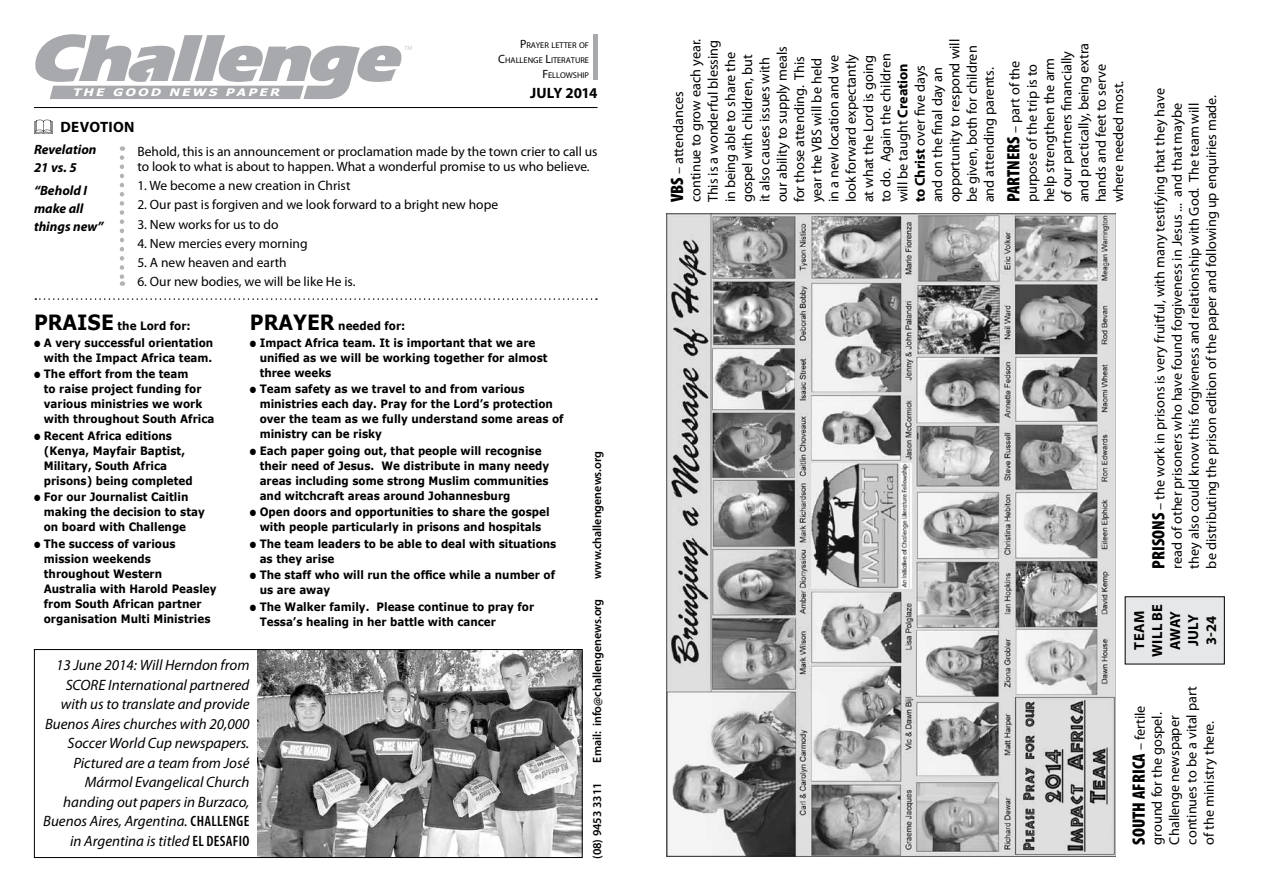
<style>
.page{position:relative;width:1263px;height:893px;background:#fff}
.page>*{position:absolute;margin:0;border:0;box-sizing:border-box;transform-origin:0 0}
.t1{font:900 condensed 18px "Myriad Pro";color:#000}
.t2{font:italic 15px/19.5px "Myriad Pro";color:#000;text-align:right}
.t3{font:700 15px "Myriad Pro";letter-spacing:.01em;color:#000}
.t4{font:700 14.55px/18px "Myriad Pro";letter-spacing:.02em;color:#000;text-align:center}
.t5{font:14.25px/17.2px "Myriad Pro";color:#000}
.t6{font:13.5px/14.9px "Myriad Pro";color:#000}
.t7{font:italic 700 13.5px/18px "Myriad Pro";color:#000}
.t8{font:600 12px "Myriad Pro";color:#000}
.t9{font:700 11.55px/15px "Verdana";color:#000;scale:.9 1}
.t10{font:italic 700 10.35px "Tahoma";color:#fff;scale:1.29 1}
.t11{font:8.4px/15px "Myriad Pro";color:#000;text-align:right}
.t12{font:6px "Myriad Pro";color:#c7c8ca}
.s1{font-size:12px}
.s2{font-style:inherit}
.s3{font-size:21px}
.s4{font-weight:600;font-style:normal;font-stretch:condensed}
.s5{font-weight:900;font-stretch:condensed;font-size:18px}
.s6{font-weight:700}
.s7{font-weight:400;font-stretch:normal;font-size:14.25px}
</style>
<div class="page">
<hr style="left:34px;top:107px;width:563px;height:1px;background:#000">
<hr style="left:593px;top:34px;width:4px;height:46px;background:#a7a9ac">
<svg style="left:35px;top:34px;width:367px;height:65px"></svg>
<svg style="left:34px;top:120px;width:19px;height:14px"></svg>
<svg style="left:120px;top:158px;width:4px;height:128px"></svg>
<svg style="left:35px;top:298px;width:562px;height:2px"></svg>
<img style="left:666px;top:214px;width:449px;height:643px">
<div style="left:1125px;top:597px;width:99px;height:67px;background:#e6e7e8"></div>
<img style="left:258px;top:651px;width:323px;height:205px">
<div style="left:34px;top:649px;width:549px;height:209px;border:1px solid #000"></div>
<p class="t12" style="left:404px;top:44px;width:9px">TM</p>
<p class="t11" style="left:498px;top:37px;width:92px"><span class="s1">P</span>RAYER LETTER OF<br><span class="s1">C</span>HALLENGE <span class="s1">L</span>ITERATURE<br><span class="s1">F</span>ELLOWSHIP</p>
<p class="t10" style="left:72px;top:85px;width:165px">THE GOOD NEWS PAPER</p>
<p class="t3" style="left:530px;top:83px;width:69px">JULY <span class="s2">2014</span></p>
<p class="t3" style="left:61px;top:118px;width:76px">DEVOTION</p>
<p class="t7" style="left:34px;top:140px;width:64px">Revelation<br>21 vs. 5</p>
<p class="t7" style="left:34px;top:181px;width:71px">“Behold I make all things new”</p>
<p class="t6" style="left:137px;top:144px;width:462px">Behold, this is an announcement or proclamation made by the town crier to call us to look to what is about to happen. What a wonderful promise to us who believe.</p>
<p class="t6" style="left:137px;top:178px;width:215px">1. We become a new creation in Christ</p>
<p class="t6" style="left:137px;top:197px;width:362px">2. Our past is forgiven and we look forward to a bright new hope</p>
<p class="t6" style="left:137px;top:216px;width:143px">3. New works for us to do</p>
<p class="t6" style="left:137px;top:235px;width:172px">4. New mercies every morning</p>
<p class="t6" style="left:137px;top:255px;width:151px">5. A new heaven and earth</p>
<p class="t6" style="left:137px;top:274px;width:220px">6. Our new bodies, we will be like He is.</p>
<p class="t9" style="left:34px;top:318px;width:176px"><span class="s3">PRAISE</span> the Lord for:</p>
<p class="t9" style="left:34px;top:335px;width:201px;text-align:right">● A very successful orientation with the Impact Africa team.</p>
<p class="t9" style="left:44px;top:366px;width:191px;text-indent:-10px">● The effort from the team<br>to raise project funding for various ministries we work with throughout South Africa</p>
<p class="t9" style="left:44px;top:428px;width:167px;text-indent:-10px">● Recent Africa editions (Kenya, Mayfair Baptist,<br>Military, South Africa prisons) being completed</p>
<p class="t9" style="left:44px;top:489px;width:180px;text-indent:-10px">● For our Journalist Caitlin making the decision to stay on board with Challenge</p>
<p class="t9" style="left:44px;top:536px;width:193px;text-indent:-10px">● The success of various mission weekends throughout Western<br>Australia with Harold Peasley from South African partner organisation Multi Ministries</p>
<p class="t9" style="left:250px;top:318px;width:174px"><span class="s3">PRAYER</span> needed for:</p>
<p class="t9" style="left:260px;top:335px;width:321px;text-indent:-10px">● Impact Africa team. It is important that we are unified as we will be working together for almost three weeks</p>
<p class="t9" style="left:260px;top:381px;width:339px;text-indent:-10px">● Team safety as we travel to and from various ministries each day. Pray for the Lord’s protection over the team as we fully understand some areas of ministry can be risky</p>
<p class="t9" style="left:260px;top:443px;width:323px;text-indent:-10px">● Each paper going out, that people will recognise their need of Jesus. We distribute in many needy areas including some strong Muslim communities and witchcraft areas around Johannesburg</p>
<p class="t9" style="left:250px;top:504px;width:335px;text-align:center">● Open doors and opportunities to share the gospel with people particularly in prisons and hospitals</p>
<p class="t9" style="left:260px;top:536px;width:331px;text-indent:-10px">● The team leaders to be able to deal with situations as they arise</p>
<p class="t9" style="left:260px;top:567px;width:330px;text-indent:-10px">● The staff who will run the office while a number of us are away</p>
<p class="t9" style="left:260px;top:599px;width:306px;text-indent:-10px">● The Walker family. Please continue to pray for<br>Tessa’s healing in her battle with cancer</p>
<p class="t2" style="left:43px;top:655px;width:208px">13 June 2014: Will Herndon from<br>SCORE International partnered with us to translate and provide<br>Buenos Aires churches with 20,000<br>Soccer World Cup newspapers.<br>Pictured are a team from José<br>Mármol Evangelical Church handing out papers in Burzaco,<br>Buenos Aires, Argentina. <span class="s4">CHALLENGE </span>in Argentina is titled <span class="s4">EL DESAFIO</span></p>
<p class="t8" style="left:589px;top:579px;width:129px;rotate:-90deg">www.challengenews.org</p>
<p class="t8" style="left:589px;top:763px;width:165px;rotate:-90deg">Email: info@challengenews.org</p>
<p class="t8" style="left:589px;top:859px;width:78px;rotate:-90deg">(08) 9453 3311</p>
<p class="t5" style="left:670px;top:202px;width:165px;rotate:-90deg"><span class="s5">VBS</span> – attendances continue to grow each year.<br>This is a wonderful blessing in being able to share the gospel with children, but<br>it also causes issues with our ability to supply meals for those attending. This year the VBS will be held<br>in a new location and we look forward expectantly<br>at what the Lord is going<br>to do. Again the children will be taught <span class="s6">CREATION<br>TO CHRIST</span> over five days and on the final day an opportunity to respond will be given, both for children and attending parents.</p>
<p class="t5" style="left:1006px;top:202px;width:161px;rotate:-90deg"><span class="s5">PARTNERS</span> – part of the purpose of the trip is to help strengthen the arm of our partners financially and practically, being extra hands and feet to serve where needed most.</p>
<p class="t5" style="left:1151px;top:568px;width:482px;rotate:-90deg"><span class="s5">PRISONS</span> – the work in prisons is very fruitful, with many testifying that they have read of other prisoners who have found forgiveness in Jesus ... and that maybe they also could know this forgiveness and relationship with God. The team will be distributing the prison edition of the paper and following up enquiries made.</p>
<p class="t4" style="left:1130px;top:657px;width:54px;rotate:-90deg">TEAM<br>WILL BE<br>AWAY<br>JULY<br>3-24</p>
<p class="t5" style="left:1148px;top:844px;width:160px;rotate:-90deg">ground for the gospel.<br>Challenge newspaper continues to be a vital part of the ministry there.</p>
<h1 class="t1" style="left:1127px;top:844px;width:141px;rotate:-90deg">SOUTH AFRICA <span class="s7">– fertile</span></h1>
</div>
